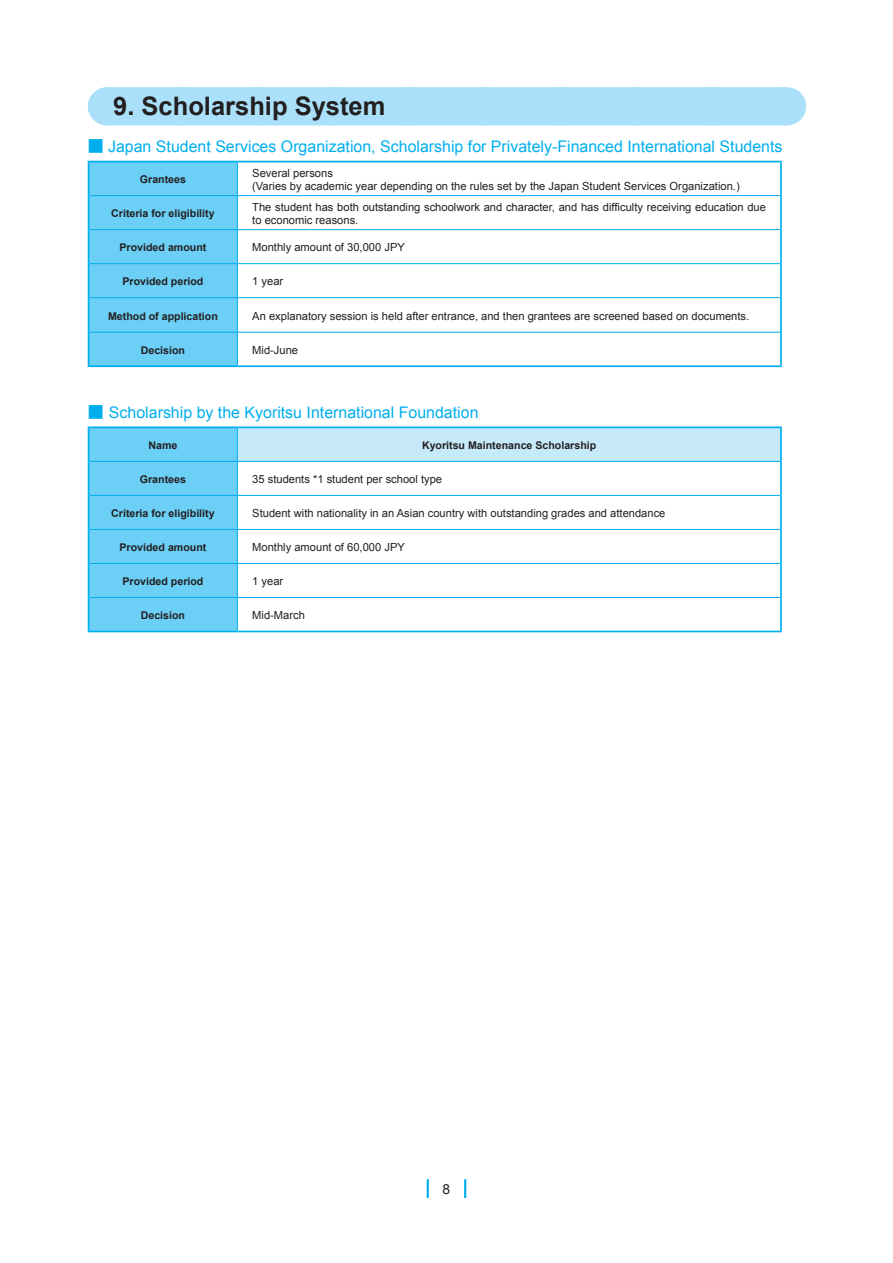
<style>
.page{position:relative;width:893px;height:1263px;background:#fff}
.page>*{position:absolute;margin:0;border:0;box-sizing:border-box;transform-origin:0 0}
.t1{font:700 25.5px "Arial";color:#231f20}
.t2{font:15.9px "Arial";color:#00aeef}
.t3{font:13.8px "Arial";color:#231f20}
.t4{font:11.1px/12.8px "Arial";color:#231f20}
.t5{font:700 10.65px "Arial";color:#231f20}
.s1{font-family:"Ryumin Pr 6 N";font-weight:300}
</style>
<div class="page">
<svg style="left:427px;top:1179px;width:2px;height:19px"></svg>
<svg style="left:464px;top:1179px;width:2px;height:19px"></svg>
<div style="left:107px;top:87px;width:679px;height:38px;background:#aae0f9"></div>
<svg style="left:187px;top:87px;width:561px;height:1px"></svg>
<hr style="left:786px;top:87px;width:1px;height:38px;background:#aae0f9">
<div style="left:89px;top:162px;width:148px;height:203px;background:#6bcff6"></div>
<hr style="left:88px;top:161px;width:149px;height:1px;background:#00aeef">
<hr style="left:88px;top:162px;width:1px;height:34px;background:#00aeef">
<hr style="left:237px;top:161px;width:545px;height:1px;background:#00aeef">
<hr style="left:780px;top:162px;width:2px;height:34px;background:#00aeef">
<hr style="left:88px;top:196px;width:1px;height:34px;background:#00aeef">
<hr style="left:780px;top:196px;width:2px;height:34px;background:#00aeef">
<hr style="left:88px;top:230px;width:1px;height:34px;background:#00aeef">
<hr style="left:780px;top:230px;width:2px;height:34px;background:#00aeef">
<hr style="left:88px;top:264px;width:1px;height:34px;background:#00aeef">
<hr style="left:780px;top:264px;width:2px;height:34px;background:#00aeef">
<hr style="left:88px;top:298px;width:1px;height:34px;background:#00aeef">
<hr style="left:780px;top:298px;width:2px;height:34px;background:#00aeef">
<hr style="left:88px;top:332px;width:1px;height:33px;background:#00aeef">
<hr style="left:780px;top:332px;width:2px;height:33px;background:#00aeef">
<hr style="left:88px;top:365px;width:149px;height:2px;background:#00aeef">
<hr style="left:237px;top:365px;width:545px;height:2px;background:#00aeef">
<hr style="left:237px;top:162px;width:1px;height:33px;background:#00aeef">
<hr style="left:89px;top:195px;width:148px;height:1px;background:#00aeef">
<hr style="left:237px;top:195px;width:543px;height:1px;background:#00aeef">
<hr style="left:237px;top:196px;width:1px;height:33px;background:#00aeef">
<hr style="left:89px;top:229px;width:148px;height:1px;background:#00aeef">
<hr style="left:237px;top:229px;width:543px;height:1px;background:#00aeef">
<hr style="left:237px;top:230px;width:1px;height:33px;background:#00aeef">
<hr style="left:89px;top:263px;width:148px;height:1px;background:#00aeef">
<hr style="left:237px;top:263px;width:543px;height:1px;background:#00aeef">
<hr style="left:237px;top:264px;width:1px;height:33px;background:#00aeef">
<hr style="left:89px;top:297px;width:148px;height:1px;background:#00aeef">
<hr style="left:237px;top:297px;width:543px;height:1px;background:#00aeef">
<hr style="left:237px;top:298px;width:1px;height:34px;background:#00aeef">
<hr style="left:89px;top:332px;width:148px;height:1px;background:#00aeef">
<hr style="left:237px;top:332px;width:543px;height:1px;background:#00aeef">
<hr style="left:237px;top:332px;width:1px;height:33px;background:#00aeef">
<div style="left:89px;top:428px;width:148px;height:203px;background:#6bcff6"></div>
<div style="left:237px;top:427px;width:544px;height:34px;background:#c6eafa"></div>
<hr style="left:88px;top:426px;width:149px;height:2px;background:#00aeef">
<hr style="left:88px;top:428px;width:1px;height:33px;background:#00aeef">
<hr style="left:237px;top:426px;width:545px;height:2px;background:#00aeef">
<hr style="left:780px;top:428px;width:2px;height:33px;background:#00aeef">
<hr style="left:88px;top:461px;width:1px;height:34px;background:#00aeef">
<hr style="left:780px;top:461px;width:2px;height:34px;background:#00aeef">
<hr style="left:88px;top:495px;width:1px;height:34px;background:#00aeef">
<hr style="left:780px;top:495px;width:2px;height:34px;background:#00aeef">
<hr style="left:88px;top:529px;width:1px;height:34px;background:#00aeef">
<hr style="left:780px;top:529px;width:2px;height:34px;background:#00aeef">
<hr style="left:88px;top:563px;width:1px;height:34px;background:#00aeef">
<hr style="left:780px;top:563px;width:2px;height:34px;background:#00aeef">
<hr style="left:88px;top:597px;width:1px;height:34px;background:#00aeef">
<hr style="left:780px;top:597px;width:2px;height:34px;background:#00aeef">
<hr style="left:88px;top:631px;width:149px;height:1px;background:#00aeef">
<hr style="left:237px;top:631px;width:545px;height:1px;background:#00aeef">
<hr style="left:237px;top:428px;width:1px;height:33px;background:#00aeef">
<hr style="left:89px;top:461px;width:148px;height:1px;background:#00aeef">
<hr style="left:237px;top:461px;width:543px;height:1px;background:#00aeef">
<hr style="left:237px;top:462px;width:1px;height:33px;background:#00aeef">
<hr style="left:89px;top:495px;width:148px;height:1px;background:#00aeef">
<hr style="left:237px;top:495px;width:543px;height:1px;background:#00aeef">
<hr style="left:237px;top:496px;width:1px;height:33px;background:#00aeef">
<hr style="left:89px;top:529px;width:148px;height:1px;background:#00aeef">
<hr style="left:237px;top:529px;width:543px;height:1px;background:#00aeef">
<hr style="left:237px;top:530px;width:1px;height:33px;background:#00aeef">
<hr style="left:89px;top:563px;width:148px;height:1px;background:#00aeef">
<hr style="left:237px;top:563px;width:543px;height:1px;background:#00aeef">
<hr style="left:237px;top:564px;width:1px;height:33px;background:#00aeef">
<hr style="left:89px;top:597px;width:148px;height:1px;background:#00aeef">
<hr style="left:237px;top:597px;width:543px;height:1px;background:#00aeef">
<hr style="left:237px;top:598px;width:1px;height:33px;background:#00aeef">
<h1 class="t1" style="left:113px;top:89px;width:274px">9. Scholarship System</h1>
<h2 class="t2" style="left:88px;top:136px;width:696px"><span class="s1">■</span> Japan Student Services Organization, Scholarship for Privately-Financed International Students</h2>
<p class="t5" style="left:140px;top:172px;width:48px">Grantees</p>
<p class="t4" style="left:252px;top:167px;width:489px">Several persons<br>(Varies by academic year depending on the rules set by the Japan Student Services Organization.)</p>
<p class="t5" style="left:111px;top:206px;width:105px">Criteria for eligibility</p>
<p class="t4" style="left:252px;top:201px;width:515px">The student has both outstanding schoolwork and character, and has difficulty receiving education due to economic reasons.</p>
<p class="t5" style="left:120px;top:240px;width:88px">Provided amount</p>
<p class="t4" style="left:252px;top:241px;width:154px">Monthly amount of 30,000 JPY</p>
<p class="t5" style="left:122px;top:274px;width:82px">Provided period</p>
<p class="t4" style="left:252px;top:275px;width:33px">1 year</p>
<p class="t5" style="left:108px;top:309px;width:111px">Method of application</p>
<p class="t4" style="left:252px;top:310px;width:498px">An explanatory session is held after entrance, and then grantees are screened based on documents.</p>
<p class="t5" style="left:141px;top:343px;width:46px">Decision</p>
<p class="t4" style="left:252px;top:344px;width:47px">Mid-June</p>
<h2 class="t2" style="left:88px;top:402px;width:392px"><span class="s1">■</span> Scholarship by the Kyoritsu International Foundation</h2>
<p class="t5" style="left:148px;top:438px;width:30px">Name</p>
<p class="t5" style="left:422px;top:438px;width:176px">Kyoritsu Maintenance Scholarship</p>
<p class="t5" style="left:140px;top:472px;width:48px">Grantees</p>
<p class="t4" style="left:252px;top:473px;width:191px">35 students *1 student per school type</p>
<p class="t5" style="left:111px;top:506px;width:105px">Criteria for eligibility</p>
<p class="t4" style="left:252px;top:507px;width:415px">Student with nationality in an Asian country with outstanding grades and attendance</p>
<p class="t5" style="left:120px;top:540px;width:88px">Provided amount</p>
<p class="t4" style="left:252px;top:541px;width:154px">Monthly amount of 60,000 JPY</p>
<p class="t5" style="left:122px;top:574px;width:82px">Provided period</p>
<p class="t4" style="left:252px;top:575px;width:33px">1 year</p>
<p class="t5" style="left:141px;top:608px;width:46px">Decision</p>
<p class="t4" style="left:252px;top:609px;width:54px">Mid-March</p>
<p class="t3" style="left:443px;top:1179px;width:9px">8</p>
</div>
